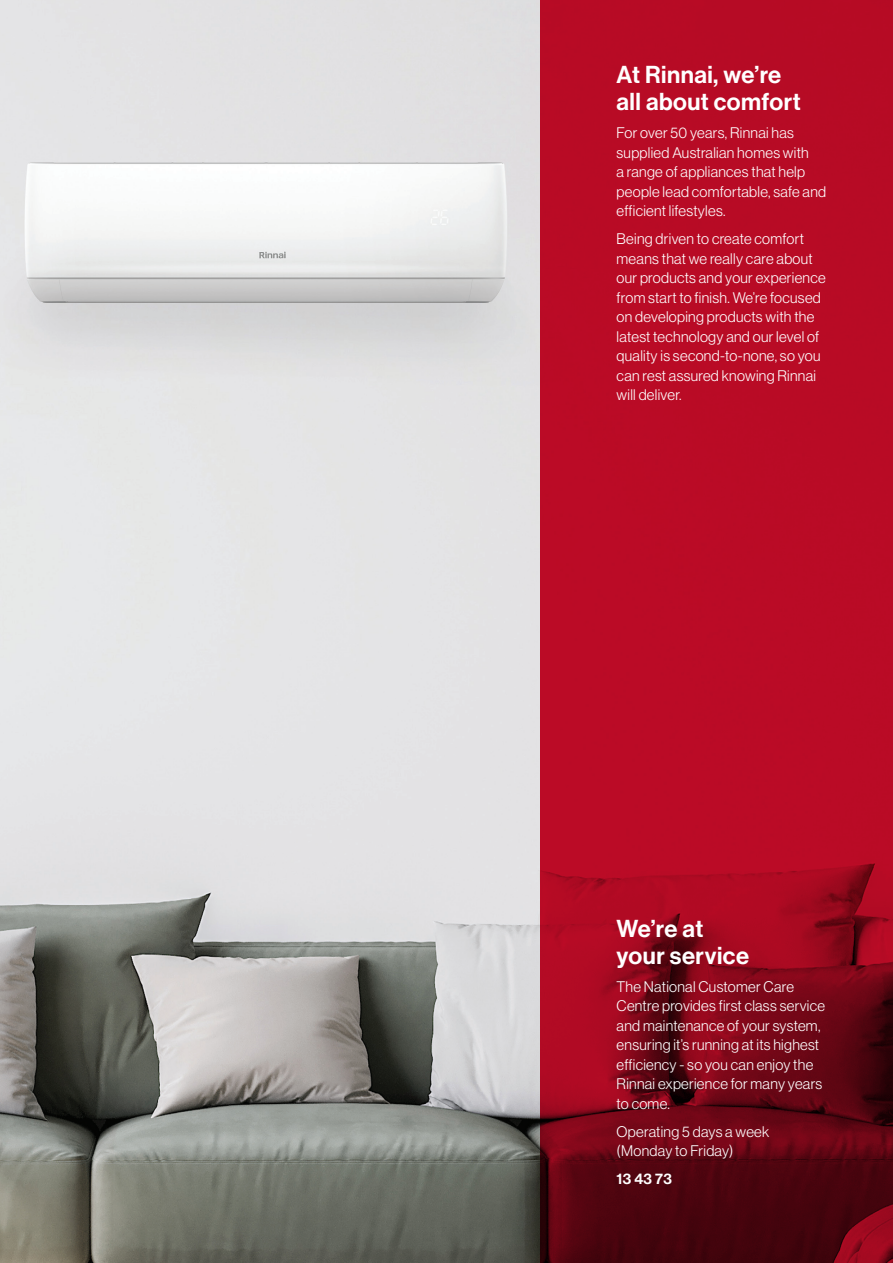
<style>
.page{position:relative;width:893px;height:1263px;background:#fff}
.page>*{position:absolute;margin:0;border:0;box-sizing:border-box;transform-origin:0 0}
.RB_Sub_Heading_White{font:500 24px/27px "Haas Grot Disp 65";letter-spacing:.02em;color:#fff}
.RB_Sub_Heading_Black_85{font:500 24px/27px "Haas Grot Disp 65";letter-spacing:.02em;color:#fff}
.RB_Body_Text_White{font:300 15px/19.5px "Haas Grot Disp 45";letter-spacing:.02em;color:#fff}
.RB_Body_Text_White_Bold{font:500 15px "Haas Grot Disp 65";color:#fff}
</style>
<div class="page">
<img style="left:0;top:0;width:540px;height:1263px">
<svg style="left:540px;top:0;width:353px;height:1263px;background:#a40921"></svg>
<p class="RB_Sub_Heading_White" style="left:617px;top:62px;width:186px">At Rinnai, we’re all about comfort</p>
<p class="RB_Body_Text_White" style="left:617px;top:123px;width:211px">For over 50 years, Rinnai has supplied Australian homes with<br>a range of appliances that help people lead comfortable, safe and efficient lifestyles.</p>
<p class="RB_Body_Text_White" style="left:617px;top:229px;width:211px">Being driven to create comfort means that we really care about our products and your experience from start to finish. We’re focused on developing products with the latest technology and our level of quality is second-to-none, so you can rest assured knowing Rinnai will deliver.</p>
<p class="RB_Sub_Heading_Black_85" style="left:617px;top:915px;width:134px">We’re at your service</p>
<p class="RB_Body_Text_White" style="left:617px;top:976px;width:210px">The National Customer Care<br>Centre provides first class service and maintenance of your system, ensuring it’s running at its highest efficiency - so you can enjoy the<br>Rinnai experience for many years to come.</p>
<p class="RB_Body_Text_White" style="left:617px;top:1121px;width:154px">Operating 5 days a week (Monday to Friday)</p>
<p class="RB_Body_Text_White_Bold" style="left:617px;top:1170px;width:57px">13 43 73</p>
</div>
